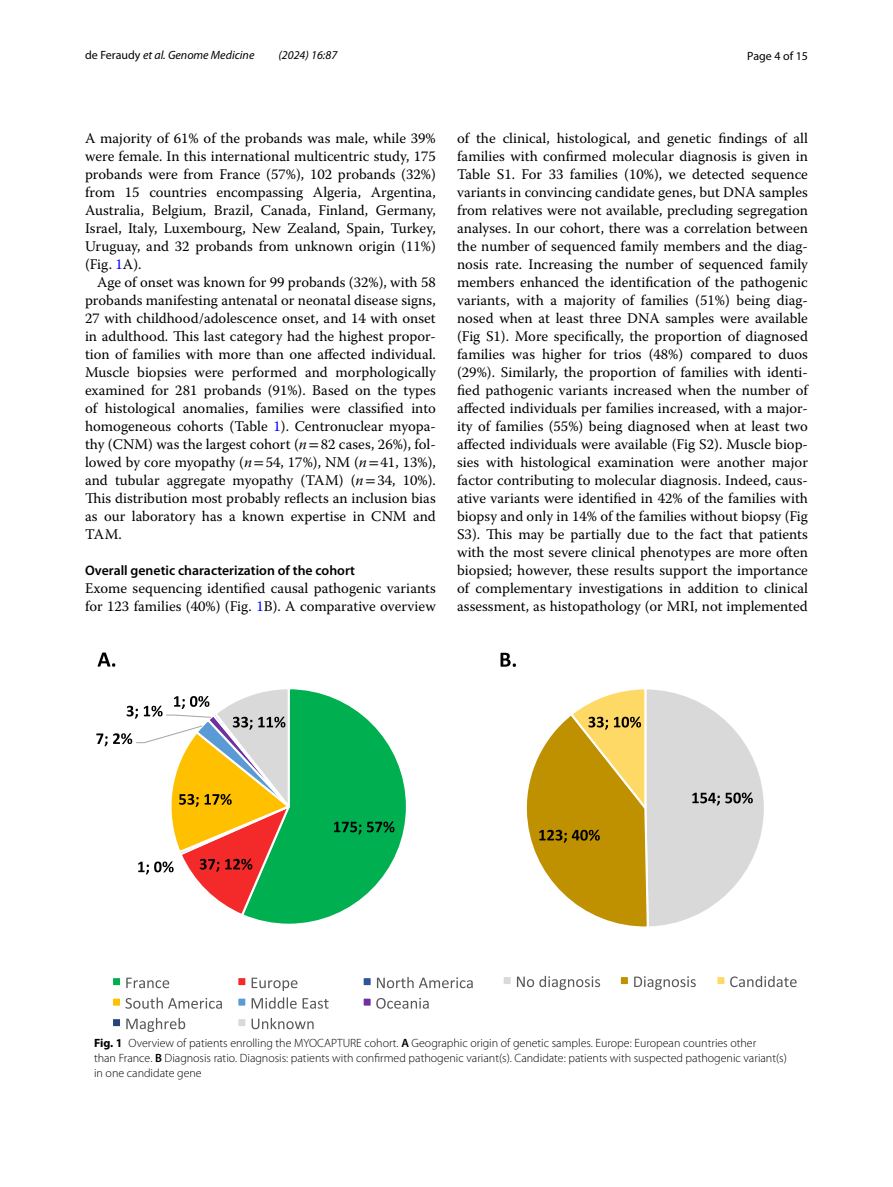
<style>
.page{position:relative;width:893px;height:1187px;background:#fff}
.page>*{position:absolute;margin:0;border:0;box-sizing:border-box;transform-origin:0 0}
.t1{font:14.7px/18px "Warnock Pro";color:#000;text-align:justify}
.t2{font:600 13.8px "Myriad Pro";color:#000}
.t3{font:300 12px/15px "Myriad Pro";color:#000}
.t4{font:italic 12px "Myriad Pro";color:#000}
.t5{font:12px "Myriad Pro";color:#000}
.s1{font-style:normal}
.s2{color:#00f}
.s3{font-style:italic}
.s4{font-family:"STIX"}
.s5{font-weight:700}
.s6{font-weight:600}
</style>
<div class="page">
<svg style="left:96px;top:689px;width:310px;height:235px"></svg>
<div style="left:112px;top:977px;width:9px;height:9px;background:#00b050"></div>
<div style="left:111px;top:976px;width:11px;height:11px;border:2px solid #fff"></div>
<svg style="left:126px;top:977px;width:43px;height:11px"></svg>
<div style="left:237px;top:977px;width:9px;height:9px;background:#f42a2a"></div>
<div style="left:236px;top:976px;width:11px;height:11px;border:2px solid #fff"></div>
<svg style="left:252px;top:977px;width:45px;height:13px"></svg>
<div style="left:363px;top:977px;width:9px;height:9px;background:#2f5597"></div>
<div style="left:362px;top:976px;width:11px;height:11px;border:2px solid #fff"></div>
<svg style="left:377px;top:976px;width:96px;height:12px"></svg>
<div style="left:112px;top:997px;width:9px;height:9px;background:#ffc000"></div>
<div style="left:111px;top:996px;width:11px;height:11px;border:2px solid #fff"></div>
<svg style="left:125px;top:997px;width:97px;height:11px"></svg>
<div style="left:237px;top:997px;width:9px;height:9px;background:#5b9bd5"></div>
<div style="left:236px;top:996px;width:11px;height:11px;border:2px solid #fff"></div>
<svg style="left:252px;top:997px;width:77px;height:11px"></svg>
<div style="left:363px;top:997px;width:9px;height:9px;background:#7030a0"></div>
<div style="left:362px;top:996px;width:11px;height:11px;border:2px solid #fff"></div>
<svg style="left:376px;top:998px;width:53px;height:10px"></svg>
<svg style="left:114px;top:1019px;width:5px;height:6px"></svg>
<div style="left:111px;top:1016px;width:11px;height:12px;border:2px solid #fff"></div>
<svg style="left:126px;top:1017px;width:59px;height:14px"></svg>
<div style="left:237px;top:1018px;width:9px;height:9px;background:#d9d9d9"></div>
<div style="left:236px;top:1016px;width:11px;height:12px;border:2px solid #fff"></div>
<svg style="left:252px;top:1017px;width:62px;height:12px"></svg>
<svg style="left:98px;top:652px;width:17px;height:14px"></svg>
<svg style="left:526px;top:689px;width:238px;height:238px"></svg>
<div style="left:503px;top:975px;width:9px;height:10px;background:#d9d9d9"></div>
<div style="left:502px;top:974px;width:11px;height:12px;border:2px solid #fff"></div>
<svg style="left:517px;top:975px;width:83px;height:14px"></svg>
<svg style="left:622px;top:977px;width:5px;height:6px"></svg>
<div style="left:619px;top:974px;width:11px;height:12px;border:2px solid #fff"></div>
<svg style="left:634px;top:976px;width:62px;height:13px"></svg>
<svg style="left:718px;top:977px;width:5px;height:6px"></svg>
<div style="left:715px;top:974px;width:11px;height:12px;border:2px solid #fff"></div>
<svg style="left:730px;top:975px;width:67px;height:12px"></svg>
<svg style="left:500px;top:652px;width:16px;height:14px"></svg>
<p class="t4" style="left:85px;top:48px;width:171px"><span class="s1">de Feraudy</span> et al. Genome Medicine</p>
<p class="t4" style="left:278px;top:48px;width:60px">(2024) 16:87</p>
<p class="t5" style="left:747px;top:48px;width:62px">Page 4 of 15</p>
<p class="t1" style="left:85px;top:128px;width:352px">A majority of 61% of the probands was male, while 39% were female. In this international multicentric study, 175 probands were from France (57%), 102 probands (32%) from 15 countries encompassing Algeria, Argentina, Australia, Belgium, Brazil, Canada, Finland, Germany, Israel, Italy, Luxembourg, New Zealand, Spain, Turkey, Uruguay, and 32 probands from unknown origin (11%) (Fig. <span class="s2">1</span>A).</p>
<p class="t1" style="left:85px;top:272px;width:352px;text-indent:12px">Age of onset was known for 99 probands (32%), with 58 probands manifesting antenatal or neonatal disease signs, 27 with childhood/adolescence onset, and 14 with onset in adulthood. This last category had the highest propor&shy;tion of families with more than one affected individual.<br>Muscle biopsies were performed and morphologically examined for 281 probands (91%). Based on the types of histological anomalies, families were classified into homogeneous cohorts (Table <span class="s2">1</span>). Centronuclear myopa&shy;thy (CNM) was the largest cohort (<span class="s3">n</span><span class="s4">=</span>82 cases, 26%), fol&shy;lowed by core myopathy (<span class="s3">n</span><span class="s4">=</span>54, 17%), NM (<span class="s3">n</span><span class="s4">=</span>41, 13%), and tubular aggregate myopathy (TAM) (<span class="s3">n</span><span class="s4">=</span>34, 10%).<br>This distribution most probably reflects an inclusion bias as our laboratory has a known expertise in CNM and TAM.</p>
<p class="t2" style="left:85px;top:561px;width:272px">Overall genetic characterization of the cohort</p>
<p class="t1" style="left:85px;top:578px;width:352px">Exome sequencing identified causal pathogenic variants for 123 families (40%) (Fig. <span class="s2">1</span>B). A comparative overview</p>
<p class="t1" style="left:457px;top:128px;width:352px">of the clinical, histological, and genetic findings of all families with confirmed molecular diagnosis is given in Table S1. For 33 families (10%), we detected sequence variants in convincing candidate genes, but DNA samples from relatives were not available, precluding segregation analyses. In our cohort, there was a correlation between the number of sequenced family members and the diag&shy;nosis rate. Increasing the number of sequenced family members enhanced the identification of the pathogenic variants, with a majority of families (51%) being diag&shy;nosed when at least three DNA samples were available (Fig S1). More specifically, the proportion of diagnosed families was higher for trios (48%) compared to duos (29%). Similarly, the proportion of families with identi&shy;fied pathogenic variants increased when the number of affected individuals per families increased, with a major&shy;ity of families (55%) being diagnosed when at least two affected individuals were available (Fig S2). Muscle biop&shy;sies with histological examination were another major factor contributing to molecular diagnosis. Indeed, caus&shy;ative variants were identified in 42% of the families with biopsy and only in 14% of the families without biopsy (Fig S3). This may be partially due to the fact that patients with the most severe clinical phenotypes are more often biopsied; however, these results support the importance of complementary investigations in addition to clinical assessment, as histopathology (or MRI, not implemented</p>
<p class="t3" style="left:94px;top:1035px;width:694px"><span class="s5">Fig. 1</span> Overview of patients enrolling the MYOCAPTURE cohort. <span class="s6">A</span> Geographic origin of genetic samples. Europe: European countries other<br>than France. <span class="s6">B</span> Diagnosis ratio. Diagnosis: patients with confirmed pathogenic variant(s). Candidate: patients with suspected pathogenic variant(s) in one candidate gene</p>
</div>
